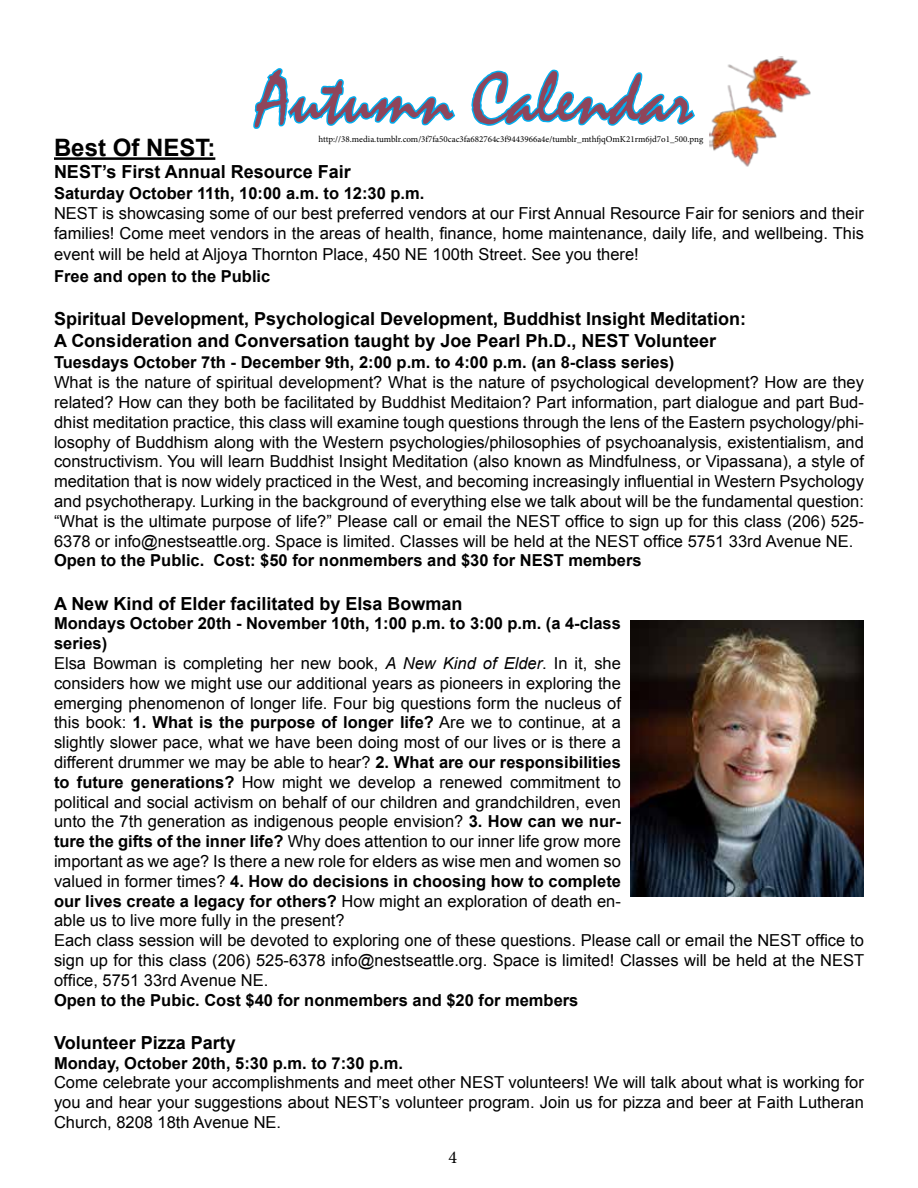
<style>
.page{position:relative;width:918px;height:1188px;background:#fff}
.page>*{position:absolute;margin:0;border:0;box-sizing:border-box;transform-origin:0 0}
.t1{font:75px "Mistral";color:#8f455b}
.t2{font:700 24px "Arial";color:#000}
.t3{font:700 18px/21.6px "Arial";color:#000}
.t4{font:18px "Minion Pro";color:#000}
.t5{font:16.5px/19.8px "Arial";color:#000}
.t6{font:700 16.5px "Arial";color:#000}
.t7{font:9px "Minion Pro";color:#000}
.s1{font-weight:700}
.s2{font-style:italic}
</style>
<div class="page">
<svg style="left:253px;top:68px;width:203px;height:61px"></svg>
<svg style="left:471px;top:69px;width:224px;height:57px"></svg>
<hr style="left:54px;top:157px;width:161px;height:3px;background:#000">
<img style="left:709px;top:56px;width:102px;height:111px">
<img style="left:630px;top:621px;width:234px;height:276px">
<h1 class="t1" style="left:258px;top:54px;width:437px">Autumn Calendar</h1>
<p class="t7" style="left:319px;top:133px;width:386px">http://38.media.tumblr.com/3f7fa50cac3fa682764c3f9443966a4e/tumblr_mthfjqOmK21rm6jd7o1_500.png</p>
<h2 class="t2" style="left:54px;top:132px;width:163px">Best Of NEST:</h2>
<p class="t3" style="left:54px;top:161px;width:298px">NEST’s First Annual Resource Fair</p>
<p class="t6" style="left:54px;top:182px;width:372px">Saturday October 11th, 10:00 a.m. to 12:30 p.m.</p>
<p class="t5" style="left:54px;top:204px;width:811px">NEST is showcasing some of our best preferred vendors at our First Annual Resource Fair for seniors and their families! Come meet vendors in the areas of health, finance, home maintenance, daily life, and wellbeing. This</p>
<p class="t5" style="left:54px;top:245px;width:586px">event will be held at Aljoya Thornton Place, 450 NE 100th Street. See you there!</p>
<p class="t6" style="left:54px;top:265px;width:218px">Free and open to the Public</p>
<p class="t3" style="left:54px;top:309px;width:694px">Spiritual Development, Psychological Development, Buddhist Insight Meditation:<br>A Consideration and Conversation taught by Joe Pearl Ph.D., NEST Volunteer</p>
<p class="t6" style="left:54px;top:352px;width:622px">Tuesdays October 7th - December 9th, 2:00 p.m. to 4:00 p.m. (an 8-class series)</p>
<p class="t5" style="left:54px;top:373px;width:812px;text-align:justify">What is the nature of spiritual development? What is the nature of psychological development? How are they related? How can they both be facilitated by Buddhist Meditaion? Part information, part dialogue and part Bud&shy;dhist meditation practice, this class will examine tough questions through the lens of the Eastern psychology/phi&shy;losophy of Buddhism along with the Western psychologies/philosophies of psychoanalysis, existentialism, and constructivism. You will learn Buddhist Insight Meditation (also known as Mindfulness, or Vipassana), a style of meditation that is now widely practiced in the West, and becoming increasingly influential in Western Psychology and psychotherapy. Lurking in the background of everything else we talk about will be the fundamental question: “What is the ultimate purpose of life?” Please call or email the NEST office to sign up for this class (206) 525- 6378 or info@nestseattle.org. Space is limited. Classes will be held at the NEST office 5751 33rd Avenue NE.</p>
<p class="t6" style="left:54px;top:550px;width:589px">Open to the Public. Cost: $50 for nonmembers and $30 for NEST members</p>
<p class="t3" style="left:54px;top:593px;width:410px">A New Kind of Elder facilitated by Elsa Bowman</p>
<p class="t5" style="left:54px;top:614px;width:812px"><span class="s1">Mondays October 20th - November 10th, 1:00 p.m. to 3:00 p.m. (a 4-class<br>series)<br></span>Elsa Bowman is completing her new book, <span class="s2">A New Kind of Elder</span>. In it, she<br>considers how we might use our additional years as pioneers in exploring the<br>emerging phenomenon of longer life. Four big questions form the nucleus of<br>this book: <span class="s1">1. What is the purpose of longer life?</span> Are we to continue, at a<br>slightly slower pace, what we have been doing most of our lives or is there a<br>different drummer we may be able to hear? <span class="s1">2. What are our responsibilities<br>to future generations?</span> How might we develop a renewed commitment to<br>political and social activism on behalf of our children and grandchildren, even<br>unto the 7th generation as indigenous people envision? <span class="s1">3. How can we nur-<br>ture the gifts of the inner life?</span> Why does attention to our inner life grow more<br>important as we age? Is there a new role for elders as wise men and women so<br>valued in former times? <span class="s1">4. How do decisions in choosing how to complete<br>our lives create a legacy for others?</span> How might an exploration of death en-<br>able us to live more fully in the present?<br>Each class session will be devoted to exploring one of these questions. Please call or email the NEST office to sign up for this class (206) 525-6378 info@nestseattle.org. Space is limited! Classes will be held at the NEST office, 5751 33rd Avenue NE.</p>
<p class="t6" style="left:54px;top:989px;width:526px">Open to the Pubic. Cost $40 for nonmembers and $20 for members</p>
<p class="t3" style="left:54px;top:1032px;width:183px">Volunteer Pizza Party</p>
<p class="t6" style="left:54px;top:1052px;width:351px">Monday, October 20th, 5:30 p.m. to 7:30 p.m.</p>
<p class="t5" style="left:54px;top:1073px;width:811px;text-align:justify">Come celebrate your accomplishments and meet other NEST volunteers! We will talk about what is working for you and hear your suggestions about NEST’s volunteer program. Join us for pizza and beer at Faith Lutheran Church, 8208 18th Avenue NE.</p>
<p class="t4" style="left:448px;top:1145px;width:10px">4</p>
</div>
